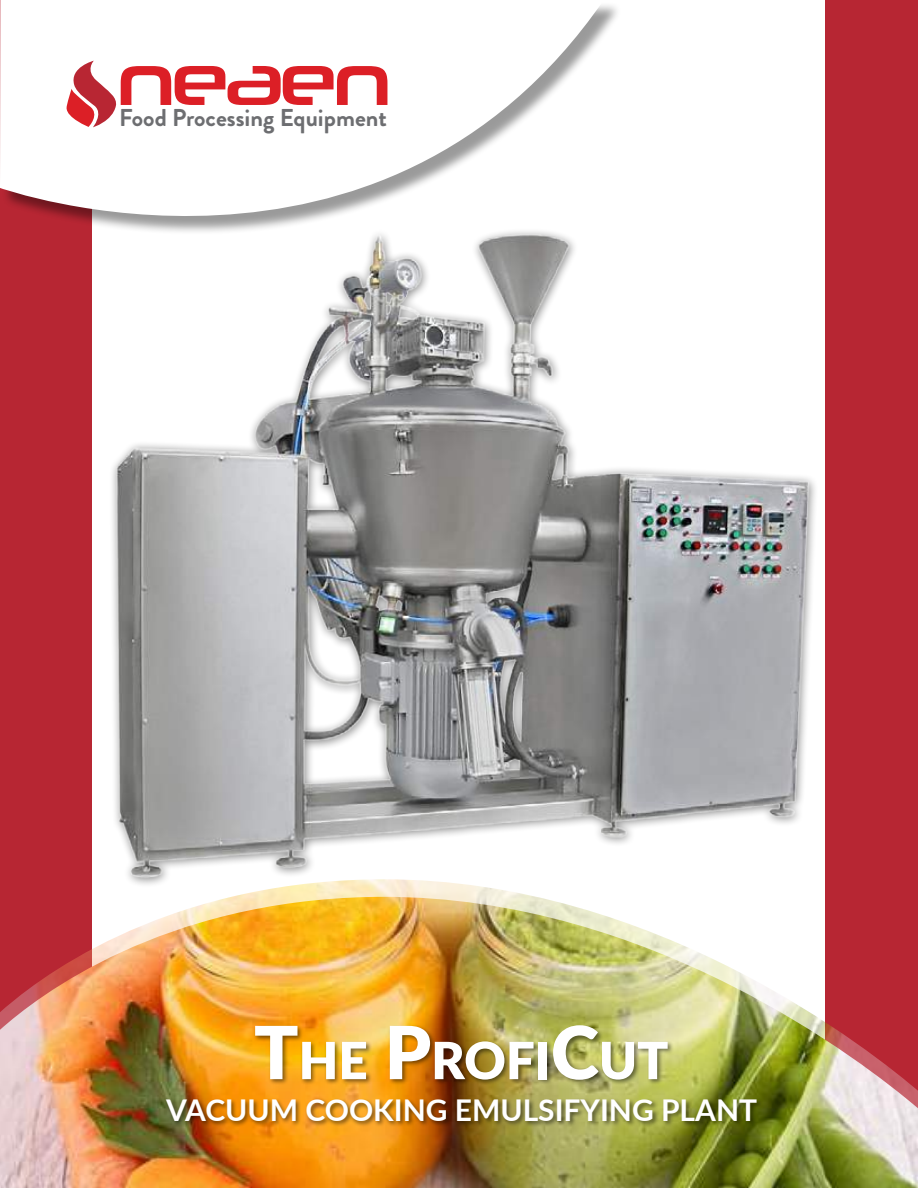
<style>
.page{position:relative;width:918px;height:1188px;background:#b72633}
.page>*{position:absolute;margin:0;border:0;box-sizing:border-box;transform-origin:0 0}
.t1{font:900 51.3px "Lato";color:#fff}
.t2{font:700 30px "Lato";color:#fff}
.t3{font:700 24.3px "Brandon Grotesque";color:#6d6e71}
.s1{font-size:73.2px}
</style>
<div class="page">
<div style="left:93px;top:0;width:732px;height:1089px;background:#fff"></div>
<div style="left:2px;top:2px;width:620px;height:233px;background:#000;opacity:.4"></div>
<svg style="left:0;top:0;width:604px;height:235px"></svg>
<svg style="left:67px;top:61px;width:320px;height:66px"></svg>
<img style="left:0;top:1108px;width:918px;height:80px">
<img style="left:0;top:921px;width:918px;height:187px">
<div style="left:164px;top:1025px;width:599px;height:103px;background:#000;opacity:.5"></div>
<img style="left:61px;top:208px;width:754px;height:713px">
<p class="t3" style="left:119px;top:101px;width:269px">Food Processing Equipment</p>
<h1 class="t1" style="left:254px;top:1022px;width:414px"><span class="s1">T</span>HE <span class="s1">P</span>ROFI<span class="s1">C</span>UT</h1>
<p class="t2" style="left:166px;top:1088px;width:593px">VACUUM COOKING EMULSIFYING PLANT</p>
</div>
